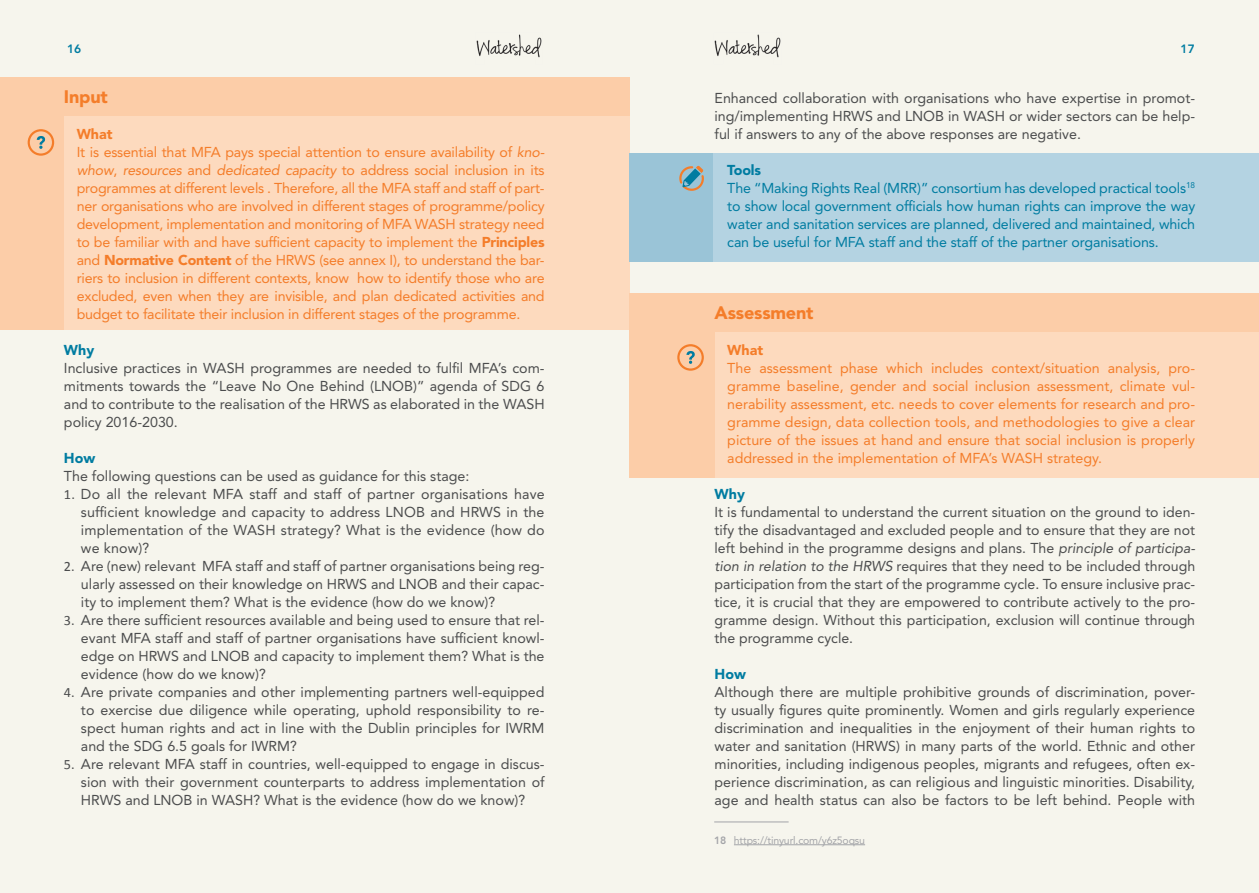
<style>
.page{position:relative;width:1259px;height:893px;background:#f6f5ed}
.page>*{position:absolute;margin:0;border:0;box-sizing:border-box;transform-origin:0 0}
.t1{font:900 18px "Avenir LT Std";letter-spacing:-.01em;color:#f47d2a}
.List_Paragraph{font:14.25px/18px "Avenir LT Std";color:#4b4c4d;text-align:justify}
.t2{font:14.25px/18px "Avenir LT Std";letter-spacing:-.015em;color:#f47d2a;text-align:justify}
.t3{font:14.25px/18px "Avenir LT Std";letter-spacing:-.01em;color:#007ca1;text-align:justify}
.t4{font:900 14.25px "Avenir LT Std";color:#007ca1}
.t5{font:900 14.25px "Avenir LT Std";color:#f47d2a}
.t6{font:800 12px "Avenir LT Std";color:#007ca1}
.t7{font:10.5px "Avenir LT Std";letter-spacing:-.015em;color:#a3a4a8}
.s1{font-style:italic}
.s2{font-weight:900}
.s3{font-family:"Calibri"}
.s4{font-weight:800}
</style>
<div class="page">
<img style="left:476px;top:34px;width:66px;height:24px">
<img style="left:714px;top:34px;width:67px;height:24px">
<div style="left:714px;top:332px;width:545px;height:145px;background:#fddabe"></div>
<div style="left:64px;top:116px;width:565px;height:214px;background:#fddabe"></div>
<div style="left:629px;top:332px;width:85px;height:145px;background:#fccda8"></div>
<div style="left:0;top:116px;width:64px;height:214px;background:#fccda8"></div>
<div style="left:629px;top:153px;width:85px;height:108px;background:#9ac4d7"></div>
<svg style="left:679px;top:165px;width:25px;height:26px"></svg>
<div style="left:677px;top:344px;width:27px;height:27px;border:2px solid #f47d2a;border-radius:50%"></div>
<svg style="left:686px;top:351px;width:9px;height:13px"></svg>
<div style="left:28px;top:129px;width:26px;height:27px;border:2px solid #f47d2a;border-radius:50%"></div>
<svg style="left:37px;top:136px;width:8px;height:13px"></svg>
<div style="left:0;top:78px;width:629px;height:38px;background:#fccda8"></div>
<div style="left:629px;top:293px;width:630px;height:39px;background:#fccda8"></div>
<div style="left:714px;top:153px;width:545px;height:108px;background:#b4d3e2"></div>
<hr style="left:734px;top:844px;width:131px;height:1px;background:#a3a4a8">
<hr style="left:714px;top:822px;width:74px;height:1px;background:#a3a4a8">
<p class="t6" style="left:67px;top:42px;width:16px">16</p>
<p class="t6" style="left:1180px;top:42px;width:16px">17</p>
<p class="t1" style="left:64px;top:86px;width:45px">Input</p>
<p class="t5" style="left:77px;top:125px;width:37px">What</p>
<p class="t2" style="left:77px;top:143px;width:469px">It is essential that MFA pays special attention to ensure availability of <span class="s1">kno&shy;whow</span>, <span class="s1">resources</span> and <span class="s1">dedicated capacity</span> to address social inclusion in its programmes at different levels . Therefore, all the MFA staff and staff of part&shy;ner organisations who are involved in different stages of programme/policy development, implementation and monitoring of MFA WASH strategy need to be familiar with and have sufficient capacity to implement the <span class="s2">Principles </span>and <span class="s2">Normative Content</span> of the HRWS (see annex I), to understand the bar&shy;riers to inclusion in different contexts, know how to identify those who are excluded, even when they are invisible, and plan dedicated activities and budget to facilitate their inclusion in different stages of the programme.</p>
<p class="t4" style="left:64px;top:341px;width:32px">Why</p>
<p class="List_Paragraph" style="left:64px;top:359px;width:482px">Inclusive practices in WASH programmes are needed to fulfil MFA’s com&shy;mitments towards the “Leave No One Behind (LNOB)” agenda of SDG 6 and to contribute to the realisation of the HRWS as elaborated in the WASH policy 2016-2030.</p>
<p class="t4" style="left:64px;top:449px;width:33px">How</p>
<p class="List_Paragraph" style="left:64px;top:467px;width:407px">The following questions can be used as guidance for this stage:</p>
<p class="List_Paragraph" style="left:81px;top:485px;width:465px;text-indent:-17px"><span class="s3">1.</span> Do all the relevant MFA staff and staff of partner organisations have sufficient knowledge and capacity to address LNOB and HRWS in the implementation of the WASH strategy? What is the evidence (how do we know)?</p>
<p class="List_Paragraph" style="left:81px;top:557px;width:465px;text-indent:-17px"><span class="s3">2.</span> Are (new) relevant MFA staff and staff of partner organisations being reg&shy;ularly assessed on their knowledge on HRWS and LNOB and their capac&shy;ity to implement them? What is the evidence (how do we know)?</p>
<p class="List_Paragraph" style="left:81px;top:611px;width:465px;text-indent:-17px"><span class="s3">3.</span> Are there sufficient resources available and being used to ensure that rel&shy;evant MFA staff and staff of partner organisations have sufficient knowl&shy;edge on HRWS and LNOB and capacity to implement them? What is the evidence (how do we know)?</p>
<p class="List_Paragraph" style="left:81px;top:683px;width:465px;text-indent:-17px"><span class="s3">4.</span> Are private companies and other implementing partners well-equipped to exercise due diligence while operating, uphold responsibility to re&shy;spect human rights and act in line with the Dublin principles for IWRM and the SDG 6.5 goals for IWRM?</p>
<p class="List_Paragraph" style="left:81px;top:755px;width:465px;text-indent:-17px"><span class="s3">5.</span> Are relevant MFA staff in countries, well-equipped to engage in discus&shy;sion with their government counterparts to address implementation of HRWS and LNOB in WASH? What is the evidence (how do we know)?</p>
<p class="List_Paragraph" style="left:714px;top:89px;width:482px">Enhanced collaboration with organisations who have expertise in promot&shy;ing/implementing HRWS and LNOB in WASH or wider sectors can be help&shy;ful if answers to any of the above responses are negative.</p>
<p class="t4" style="left:727px;top:161px;width:35px">Tools</p>
<p class="t3" style="left:727px;top:179px;width:469px">The “Making Rights Real (MRR)” consortium has developed practical tools<sup>18 </sup>to show local government officials how human rights can improve the way water and sanitation services are planned, delivered and maintained, which can be useful for MFA staff and the staff of the partner organisations.</p>
<p class="t1" style="left:714px;top:302px;width:101px">Assessment</p>
<p class="t5" style="left:727px;top:341px;width:37px">What</p>
<p class="t2" style="left:727px;top:359px;width:469px">The assessment phase which includes context/situation analysis, pro&shy;gramme baseline, gender and social inclusion assessment, climate vul&shy;nerability assessment, etc. needs to cover elements for research and pro&shy;gramme design, data collection tools, and methodologies to give a clear picture of the issues at hand and ensure that social inclusion is properly addressed in the implementation of MFA’s WASH strategy.</p>
<p class="t4" style="left:714px;top:485px;width:32px">Why</p>
<p class="List_Paragraph" style="left:714px;top:503px;width:482px">It is fundamental to understand the current situation on the ground to iden&shy;tify the disadvantaged and excluded people and to ensure that they are not left behind in the programme designs and plans. The <span class="s1">principle of participa&shy;tion in relation to the HRWS</span> requires that they need to be included through participation from the start of the programme cycle. To ensure inclusive prac&shy;tice, it is crucial that they are empowered to contribute actively to the pro&shy;gramme design. Without this participation, exclusion will continue through the programme cycle.</p>
<p class="t4" style="left:714px;top:665px;width:33px">How</p>
<p class="List_Paragraph" style="left:714px;top:683px;width:482px">Although there are multiple prohibitive grounds of discrimination, pover&shy;ty usually figures quite prominently. Women and girls regularly experience discrimination and inequalities in the enjoyment of their human rights to water and sanitation (HRWS) in many parts of the world. Ethnic and other minorities, including indigenous peoples, migrants and refugees, often ex&shy;perience discrimination, as can religious and linguistic minorities. Disability, age and health status can also be factors to be left behind. People with</p>
<p class="t7" style="left:714px;top:834px;width:152px"><span class="s4">18</span> https://tinyurl.com/y6z5oqsu</p>
</div>
